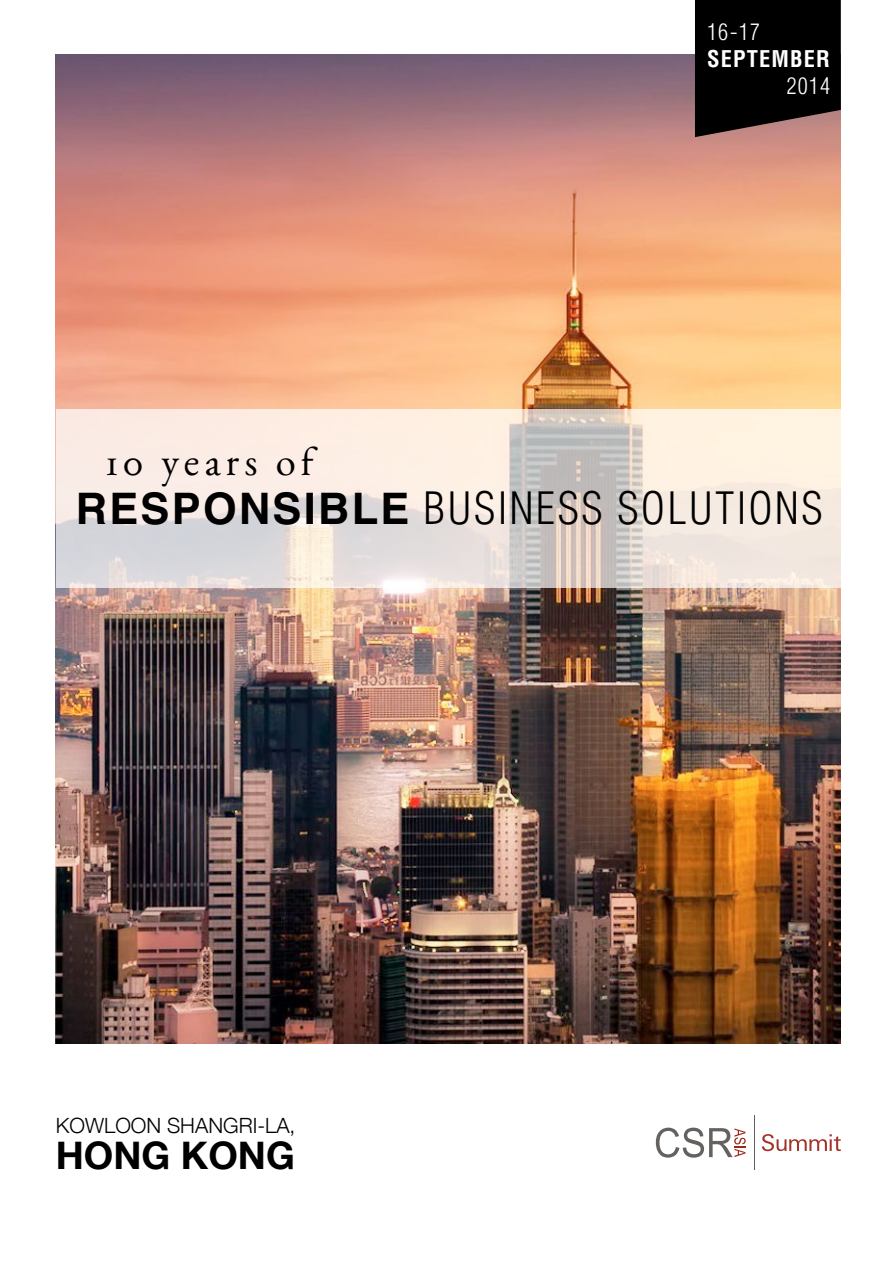
<style>
.page{position:relative;width:893px;height:1263px;background:#fff}
.page>*{position:absolute;margin:0;border:0;box-sizing:border-box;transform-origin:0 0}
.t1{font:300 condensed 43.5px "Helvetica";letter-spacing:.05em;color:#000}
.t2{font:40.5px "EB Garamond";letter-spacing:.125em;color:#000}
.t3{font:700 37.95px "Helvetica Neue";color:#000}
.t4{font:300 condensed 22.5px "Helvetica";letter-spacing:.05em;color:#fff}
.t5{font:700 condensed 22.5px "Helvetica";letter-spacing:.05em;color:#fff}
.t6{font:300 21px "Helvetica Neue";color:#000}
.s1{font-family:"Helvetica CE";font-weight:700;font-stretch:normal}
</style>
<div class="page">
<img style="left:56px;top:54px;width:785px;height:990px">
<svg style="left:56px;top:409px;width:785px;height:179px;background:#ece2db"></svg>
<svg style="left:695px;top:0;width:146px;height:137px;background:#130d0d"></svg>
<svg style="left:656px;top:1127px;width:90px;height:30px"></svg>
<hr style="left:755px;top:1115px;width:1px;height:54px;background:#635f5c">
<svg style="left:762px;top:1134px;width:79px;height:17px"></svg>
<p class="t4" style="left:707px;top:17px;width:54px">16-17</p>
<p class="t5" style="left:707px;top:44px;width:124px">SEPTEMBER</p>
<p class="t4" style="left:787px;top:71px;width:45px">2014</p>
<p class="t2" style="left:106px;top:428px;width:209px">10 years of</p>
<p class="t1" style="left:76px;top:481px;width:749px"><span class="s1">RESPONSIBLE</span> BUSINESS SOLUTIONS</p>
<p class="t6" style="left:56px;top:1109px;width:241px">KOWLOON SHANGRI-LA,</p>
<p class="t3" style="left:56px;top:1126px;width:240px">HONG KONG</p>
</div>
